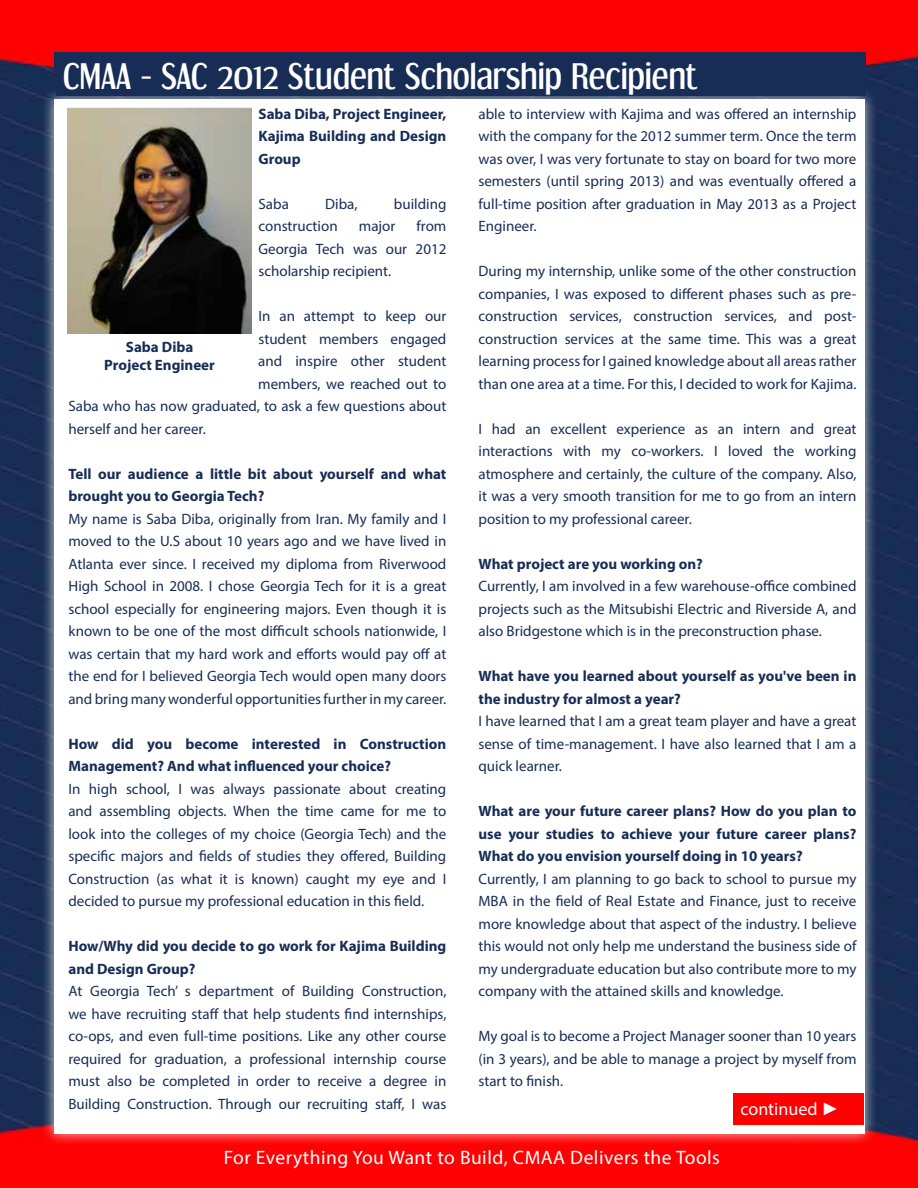
<style>
.page{position:relative;width:918px;height:1188px;background:#fff}
.page>*{position:absolute;margin:0;border:0;box-sizing:border-box;transform-origin:0 0}
.t1{font:33px "Dream Orphanage Rg";color:#fff}
.t2{font:19.5px "Myriad Pro";letter-spacing:.025em;color:#fff}
.t3{font:18px "Myriad Pro";color:#fff}
.t4{font:15px/22.5px "Myriad Pro";color:#182d55;text-align:justify}
.t5{font:700 15px/22.5px "Myriad Pro";color:#182d55}
.s1{font-family:"Arial"}
</style>
<div class="page">
<img style="left:0;top:0;width:918px;height:1188px">
<div style="left:55px;top:52px;width:811px;height:41px;background:#182d55"></div>
<div style="left:41px;top:87px;width:836px;height:1060px;background:#fff;opacity:.75"></div>
<div style="left:54px;top:99px;width:811px;height:1035px;background:#fff"></div>
<div style="left:56px;top:55px;width:810px;height:41px;background:#182d55"></div>
<img style="left:68px;top:108px;width:184px;height:226px">
<div style="left:734px;top:1093px;width:130px;height:31px;background:#f00"></div>
<h1 class="t1" style="left:63px;top:56px;width:636px">CMAA - SAC 2012 Student Scholarship Recipient</h1>
<p class="t5" style="left:258px;top:102px;width:189px;text-align:justify">Saba Diba, Project Engineer, Kajima Building and Design Group</p>
<p class="t4" style="left:258px;top:192px;width:32px">Saba</p>
<p class="t4" style="left:325px;top:192px;width:34px">Diba,</p>
<p class="t4" style="left:394px;top:192px;width:54px">building</p>
<p class="t4" style="left:258px;top:215px;width:81px">construction</p>
<p class="t4" style="left:359px;top:215px;width:38px">major</p>
<p class="t4" style="left:478px;top:102px;width:380px">able to interview with Kajima and was offered an internship with the company for the 2012 summer term. Once the term was over, I was very fortunate to stay on board for two more semesters (until spring 2013) and was eventually offered a full-time position after graduation in May 2013 as a Project Engineer.</p>
<p class="t4" style="left:478px;top:260px;width:380px">During my internship, unlike some of the other construction companies, I was exposed to different phases such as pre&shy;construction services, construction services, and post&shy;construction services at the same time. This was a great learning process for I gained knowledge about all areas rather than one area at a time. For this, I decided to work for Kajima.</p>
<p class="t4" style="left:478px;top:417px;width:380px">I had an excellent experience as an intern and great interactions with my co-workers. I loved the working atmosphere and certainly, the culture of the company. Also, it was a very smooth transition for me to go from an intern position to my professional career.</p>
<p class="t5" style="left:478px;top:552px;width:226px">What project are you working on?</p>
<p class="t4" style="left:478px;top:575px;width:380px">Currently, I am involved in a few warehouse-office combined projects such as the Mitsubishi Electric and Riverside A, and also Bridgestone which is in the preconstruction phase.</p>
<p class="t5" style="left:478px;top:665px;width:380px">What have you learned about yourself as you've been in the industry for almost a year?</p>
<p class="t4" style="left:478px;top:710px;width:380px">I have learned that I am a great team player and have a great sense of time-management. I have also learned that I am a quick learner.</p>
<p class="t5" style="left:478px;top:800px;width:379px;text-align:justify">What are your future career plans? How do you plan to use your studies to achieve your future career plans?<br>What do you envision yourself doing in 10 years?</p>
<p class="t4" style="left:478px;top:867px;width:380px">Currently, I am planning to go back to school to pursue my MBA in the field of Real Estate and Finance, just to receive more knowledge about that aspect of the industry. I believe this would not only help me understand the business side of my undergraduate education but also contribute more to my company with the attained skills and knowledge.</p>
<p class="t4" style="left:478px;top:1025px;width:380px">My goal is to become a Project Manager sooner than 10 years (in 3 years), and be able to manage a project by myself from start to finish.</p>
<p class="t4" style="left:258px;top:215px;width:189px;text-indent:158px">from Georgia Tech was our 2012 scholarship recipient.</p>
<p class="t4" style="left:258px;top:305px;width:189px">In an attempt to keep our</p>
<p class="t4" style="left:258px;top:327px;width:189px">student members engaged</p>
<p class="t4" style="left:258px;top:350px;width:190px">and inspire other student</p>
<p class="t4" style="left:258px;top:372px;width:190px">members, we reached out to</p>
<p class="t4" style="left:68px;top:395px;width:379px">Saba who has now graduated, to ask a few questions about</p>
<p class="t4" style="left:68px;top:417px;width:139px">herself and her career.</p>
<p class="t5" style="left:68px;top:462px;width:380px">Tell our audience a little bit about yourself and what brought you to Georgia Tech?</p>
<p class="t4" style="left:68px;top:507px;width:380px">My name is Saba Diba, originally from Iran. My family and I moved to the U.S about 10 years ago and we have lived in Atlanta ever since. I received my diploma from Riverwood High School in 2008. I chose Georgia Tech for it is a great school especially for engineering majors. Even though it is known to be one of the most difficult schools nationwide, I was certain that my hard work and efforts would pay off at the end for I believed Georgia Tech would open many doors and bring many wonderful opportunities further in my career.</p>
<p class="t5" style="left:68px;top:732px;width:379px">How did you become interested in Construction<br>Management? And what influenced your choice?</p>
<p class="t4" style="left:68px;top:777px;width:380px">In high school, I was always passionate about creating and assembling objects. When the time came for me to look into the colleges of my choice (Georgia Tech) and the specific majors and fields of studies they offered, Building Construction (as what it is known) caught my eye and I decided to pursue my professional education in this field.</p>
<p class="t5" style="left:68px;top:935px;width:379px">How/Why did you decide to go work for Kajima Building and Design Group?</p>
<p class="t4" style="left:68px;top:980px;width:380px">At Georgia Tech’ s department of Building Construction, we have recruiting staff that help students find internships, co-ops, and even full-time positions. Like any other course required for graduation, a professional internship course must also be completed in order to receive a degree in Building Construction. Through our recruiting staff, I was</p>
<h2 class="t2" style="left:224px;top:1145px;width:498px">For Everything You Want to Build, CMAA Delivers the Tools</h2>
<p class="t5" style="left:104px;top:337px;width:112px;line-height:18px;text-align:center">Saba Diba<br>Project Engineer</p>
<p class="t3" style="left:741px;top:1098px;width:100px">continued <span class="s1">►</span></p>
</div>
